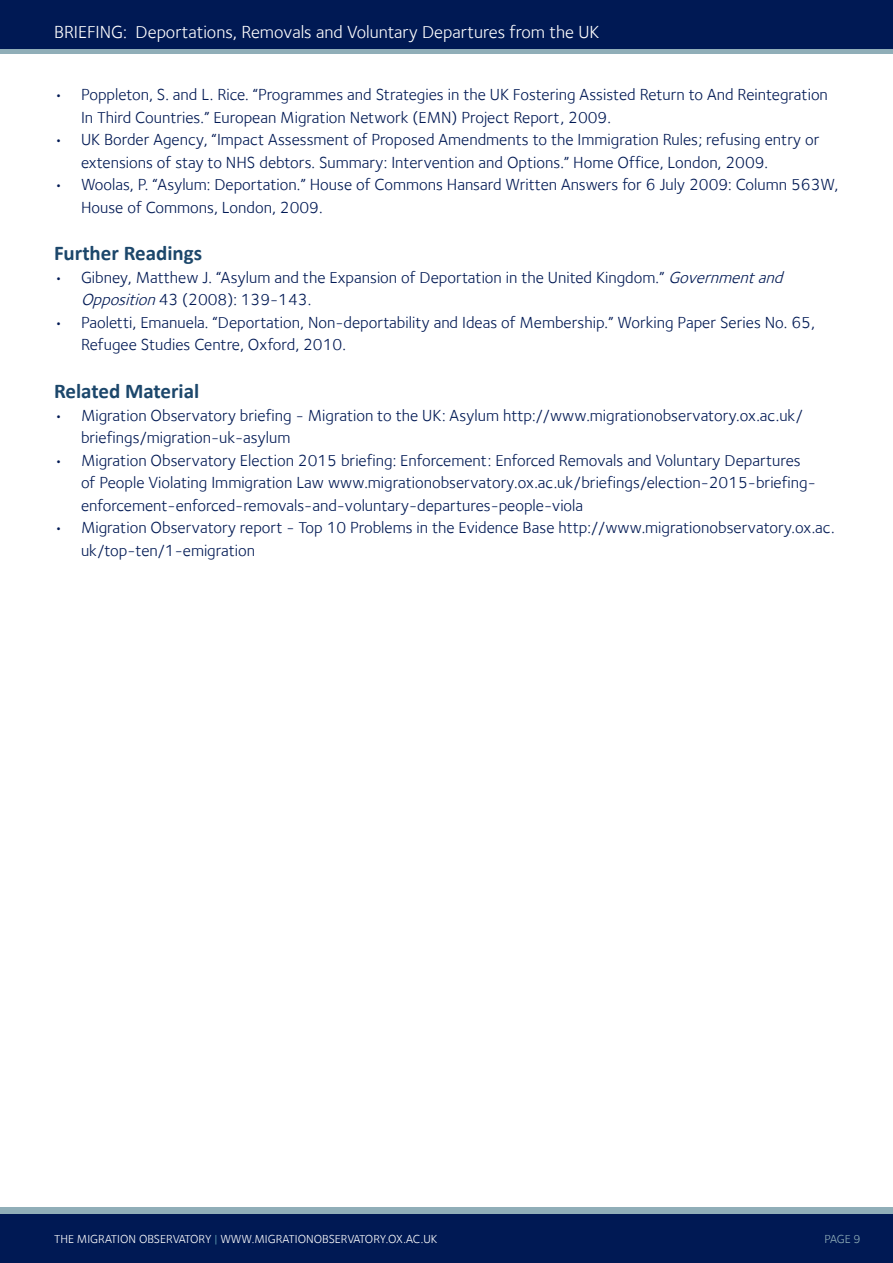
<style>
.page{position:relative;width:893px;height:1263px;background:#fff}
.page>*{position:absolute;margin:0;border:0;box-sizing:border-box;transform-origin:0 0}
.t1{font:700 21px "Calibri";color:#1c476b}
.t2{font:18px "Foundry Sterling";color:#fff}
.t3{font:16.5px/22.5px "Foundry Sterling";color:#001954}
.t4{font:12px "Foundry Sterling";color:#fff}
.t5{font:12px "Foundry Sterling";color:#90aeb8}
.s1{font-style:italic}
.s2{color:#5c9baf}
</style>
<div class="page">
<div style="left:0;top:1213px;width:893px;height:50px;background:#001954"></div>
<div style="left:0;top:0;width:893px;height:50px;background:#001954"></div>
<hr style="left:0;top:50px;width:893px;height:4px;background:#90aeb8">
<div style="left:0;top:1207px;width:893px;height:6px;background:#90aeb8"></div>
<p class="t2" style="left:54px;top:21px;width:547px">BRIEFING: Deportations, Removals and Voluntary Departures from the UK</p>
<p class="t3" style="left:81px;top:83px;width:748px;text-indent:-27px">• Poppleton, S. and L. Rice. “Programmes and Strategies in the UK Fostering Assisted Return to And Reintegration<br>In Third Countries.” European Migration Network (EMN) Project Report, 2009.</p>
<p class="t3" style="left:81px;top:128px;width:740px;text-indent:-27px">• UK Border Agency, “Impact Assessment of Proposed Amendments to the Immigration Rules; refusing entry or extensions of stay to NHS debtors. Summary: Intervention and Options.” Home Office, London, 2009.</p>
<p class="t3" style="left:81px;top:173px;width:759px;text-indent:-27px">• Woolas, P. “Asylum: Deportation.” House of Commons Hansard Written Answers for 6 July 2009: Column 563W,<br>House of Commons, London, 2009.</p>
<h1 class="t1" style="left:54px;top:240px;width:150px">Further Readings</h1>
<p class="t3" style="left:81px;top:266px;width:708px;text-indent:-27px">• Gibney, Matthew J. “Asylum and the Expansion of Deportation in the United Kingdom.” <span class="s1">Governmentand<br>Opposition</span>43 (2008): 139-143.</p>
<p class="t3" style="left:81px;top:311px;width:735px;text-indent:-27px">• Paoletti, Emanuela. “Deportation, Non-deportability and Ideas of Membership.” Working Paper Series No. 65,<br>Refugee Studies Centre, Oxford, 2010.</p>
<h1 class="t1" style="left:54px;top:378px;width:147px">Related Material</h1>
<p class="t3" style="left:81px;top:404px;width:723px;text-indent:-27px">• Migration Observatory briefing - Migration to the UK: Asylum http://www.migrationobservatory.ox.ac.uk/ briefings/migration-uk-asylum</p>
<p class="t3" style="left:81px;top:449px;width:736px;text-indent:-27px">• Migration Observatory Election 2015 briefing: Enforcement: Enforced Removals and Voluntary Departures of People Violating Immigration Law www.migrationobservatory.ox.ac.uk/briefings/election-2015-briefing&shy;enforcement-enforced-removals-and-voluntary-departures-people-viola</p>
<p class="t3" style="left:81px;top:516px;width:755px;text-indent:-27px">• Migration Observatory report - Top 10 Problems in the Evidence Base http://www.migrationobservatory.ox.ac. uk/top-ten/1-emigration</p>
<p class="t4" style="left:54px;top:1232px;width:385px">THE MIGRATION OBSERVATORY <span class="s2">|</span> WWW.MIGRATIONOBSERVATORY.OX.AC.UK</p>
<p class="t5" style="left:824px;top:1232px;width:38px">PAGE 9</p>
</div>
